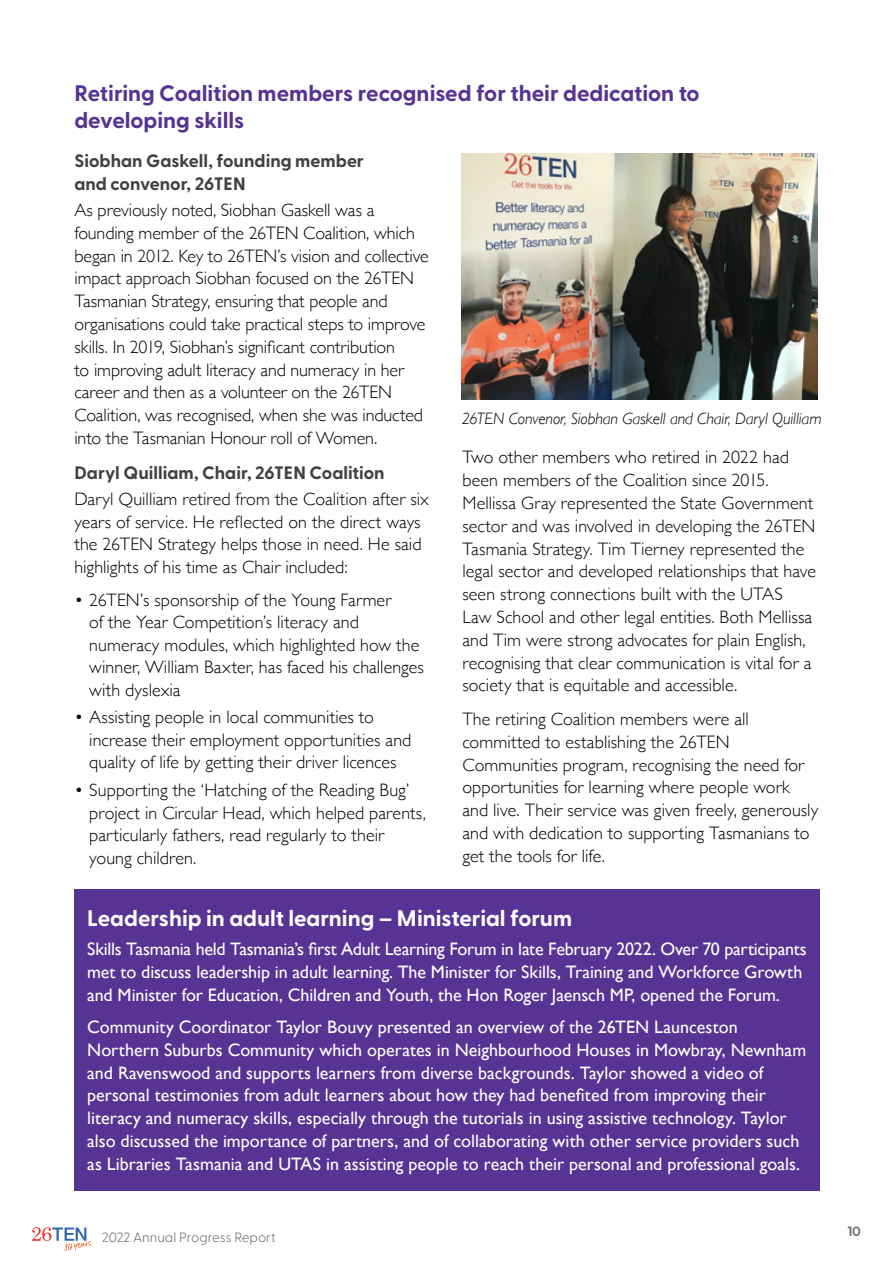
<style>
.page{position:relative;width:893px;height:1263px;background:#fff}
.page>*{position:absolute;margin:0;border:0;box-sizing:border-box;transform-origin:0 0}
._26ten_timeline_head{font:700 22.5px/27px "Greycliff CF";color:#573393}
._26ten_timeline_head-2{font:700 22.5px "Greycliff CF";color:#fff}
._26ten_body{font:300 18px/22.8px "Gill Sans";color:#000}
._26ten_body_reversed{font:18px/23px "Gill Sans";color:#fff}
._26ten_subhead_2{font:700 18px/22.5px "Greycliff CF";color:#414042}
._26ten_caption{font:italic 300 16.5px "Gill Sans";letter-spacing:-.01em;color:#000}
.t1{font:300 13.5px "Greycliff CF";color:#727178}
.t2{font:700 13.5px "Greycliff CF";color:#727178}
</style>
<div class="page">
<img style="left:461px;top:153px;width:356px;height:247px">
<div style="left:74px;top:889px;width:746px;height:302px;background:#573393"></div>
<svg style="left:32px;top:1227px;width:59px;height:24px"></svg>
<p class="_26ten_timeline_head" style="left:74px;top:78px;width:627px">Retiring Coalition members recognised for their dedication to developing skills</p>
<p class="_26ten_subhead_2" style="left:74px;top:149px;width:291px">Siobhan Gaskell, founding member and convenor, 26TEN</p>
<p class="_26ten_body" style="left:74px;top:198px;width:356px">As previously noted, Siobhan Gaskell was a founding member of the 26TEN Coalition, which began in 2012. Key to 26TEN’s vision and collective impact approach Siobhan focused on the 26TEN Tasmanian Strategy, ensuring that people and organisations could take practical steps to improve skills. In 2019, Siobhan’s significant contribution<br>to improving adult literacy and numeracy in her career and then as a volunteer on the 26TEN Coalition, was recognised, when she was inducted into the Tasmanian Honour roll of Women.</p>
<p class="_26ten_subhead_2" style="left:74px;top:461px;width:312px">Daryl Quilliam, Chair, 26TEN Coalition</p>
<p class="_26ten_body" style="left:74px;top:487px;width:356px">Daryl Quilliam retired from the Coalition after six years of service. He reflected on the direct ways the 26TEN Strategy helps those in need. He said highlights of his time as Chair included:</p>
<p class="_26ten_body" style="left:89px;top:588px;width:336px;text-indent:-15px">• 26TEN’s sponsorship of the Young Farmer<br>of the Year Competition’s literacy and numeracy modules, which highlighted how the winner, William Baxter, has faced his challenges with dyslexia</p>
<p class="_26ten_body" style="left:89px;top:705px;width:324px;text-indent:-15px">• Assisting people in local communities to increase their employment opportunities and quality of life by getting their driver licences</p>
<p class="_26ten_body" style="left:89px;top:778px;width:338px;text-indent:-15px">• Supporting the ‘Hatching of the Reading Bug’ project in Circular Head, which helped parents, particularly fathers, read regularly to their young children.</p>
<p class="_26ten_caption" style="left:461px;top:409px;width:362px">26TEN Convenor, Siobhan Gaskell and Chair, Daryl Quilliam</p>
<p class="_26ten_body" style="left:462px;top:445px;width:355px">Two other members who retired in 2022 had been members of the Coalition since 2015.<br>Mellissa Gray represented the State Government sector and was involved in developing the 26TEN Tasmania Strategy. Tim Tierney represented the legal sector and developed relationships that have seen strong connections built with the UTAS Law School and other legal entities. Both Mellissa and Tim were strong advocates for plain English, recognising that clear communication is vital for a society that is equitable and accessible.</p>
<p class="_26ten_body" style="left:462px;top:707px;width:357px">The retiring Coalition members were all committed to establishing the 26TEN Communities program, recognising the need for opportunities for learning where people work and live. Their service was given freely, generously and with dedication to supporting Tasmanians to get the tools for life.</p>
<p class="_26ten_timeline_head-2" style="left:87px;top:901px;width:486px">Leadership in adult learning – Ministerial forum</p>
<p class="_26ten_body_reversed" style="left:87px;top:937px;width:721px">Skills Tasmania held Tasmania’s first Adult Learning Forum in late February 2022. Over 70 participants met to discuss leadership in adult learning. The Minister for Skills, Training and Workforce Growth and Minister for Education, Children and Youth, the Hon Roger Jaensch MP, opened the Forum.</p>
<p class="_26ten_body_reversed" style="left:87px;top:1015px;width:720px">Community Coordinator Taylor Bouvy presented an overview of the 26TEN Launceston Northern Suburbs Community which operates in Neighbourhood Houses in Mowbray, Newnham and Ravenswood and supports learners from diverse backgrounds. Taylor showed a video of personal testimonies from adult learners about how they had benefited from improving their literacy and numeracy skills, especially through the tutorials in using assistive technology. Taylor also discussed the importance of partners, and of collaborating with other service providers such as Libraries Tasmania and UTAS in assisting people to reach their personal and professional goals.</p>
<p class="t1" style="left:102px;top:1227px;width:175px">2022 Annual Progress Report</p>
<p class="t2" style="left:847px;top:1220px;width:15px">10</p>
</div>
